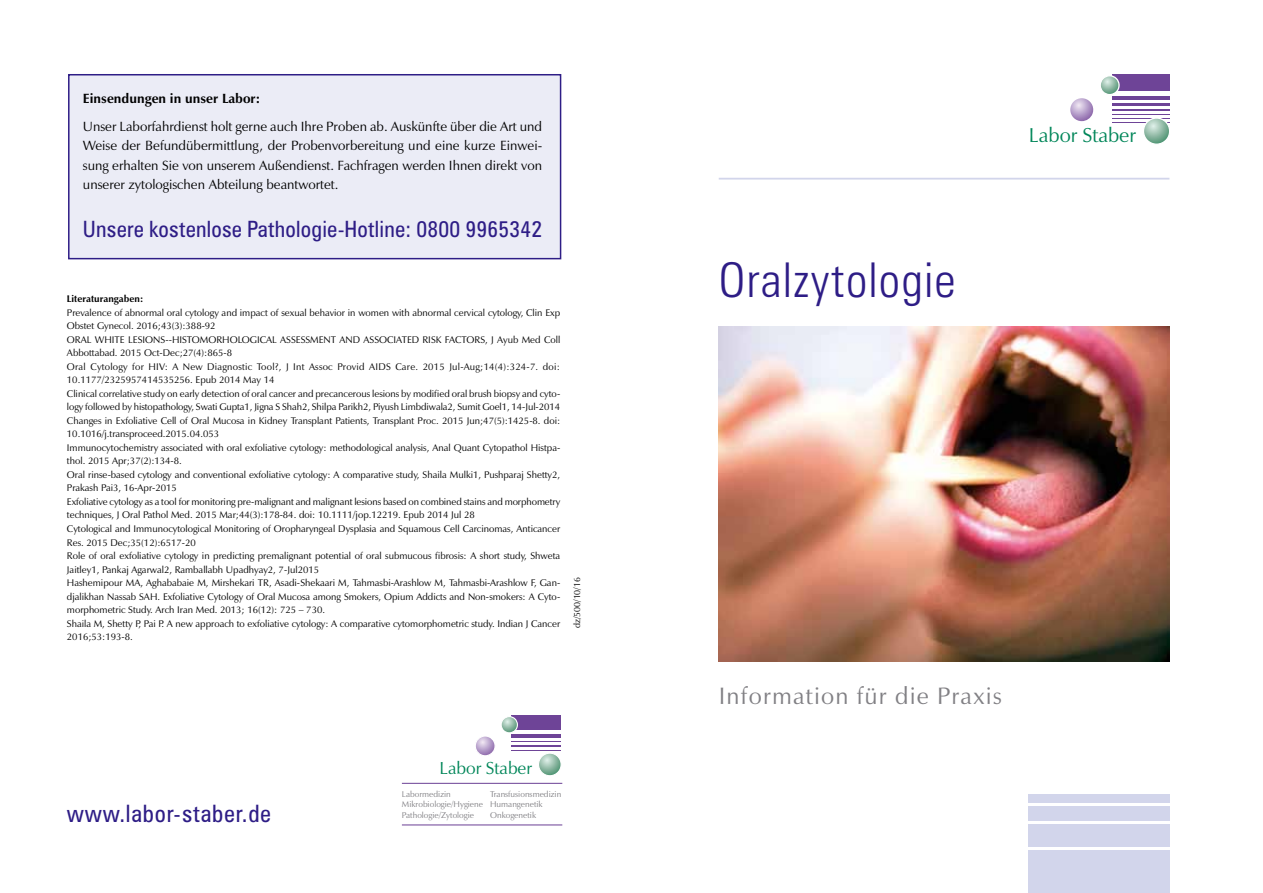
<style>
.page{position:relative;width:1263px;height:893px;background:#fff}
.page>*{position:absolute;margin:0;border:0;box-sizing:border-box;transform-origin:0 0}
.t1{font:300 condensed 48px "Zurich BT";letter-spacing:.03em;color:#2e1d86}
.t2{font:24px "Zapf Humanist 601 BT";letter-spacing:.05em;color:#818084}
.t3{font:condensed 24px "Zurich BT";letter-spacing:.03em;color:#2e1d86}
.t4{font:condensed 22.5px "Zurich BT";letter-spacing:.01em;color:#2e1d86}
.t5{font:20.4px "Zapf Humanist 601 BT";color:#008659}
.t6{font:17.55px "Zapf Humanist 601 BT";color:#008659}
.t7{font:13.5px/19.5px "Zapf Humanist 601 BT";color:#000;text-align:justify}
.t8{font:700 13.5px "Zapf Humanist 601 BT";color:#000}
.t9{font:9.75px/13.5px "Zapf Humanist 601 BT";color:#000}
.t10{font:700 9.75px "Zapf Humanist 601 BT";color:#000}
.t11{font:9px "Zapf Humanist 601 BT";color:#000}
.t12{font:8.4px/10.5px "Zapf Humanist 601 BT";color:#818084}
</style>
<div class="page">
<div style="left:68px;top:74px;width:493px;height:185px;background:#ebecf6;border:2px solid #2e1d86"></div>
<hr style="left:719px;top:178px;width:450px;height:2px;background:#d2d5eb">
<div style="left:1112px;top:74px;width:57px;height:18px;background:#6e4497"></div>
<div style="left:1112px;top:94px;width:57px;height:29px;background:#6e4497"></div>
<hr style="left:1112px;top:100px;width:57px;height:3px;background:#fff">
<hr style="left:1112px;top:92px;width:57px;height:4px;background:#fff">
<hr style="left:1112px;top:106px;width:57px;height:3px;background:#fff">
<hr style="left:1112px;top:111px;width:57px;height:3px;background:#fff">
<hr style="left:1112px;top:115px;width:57px;height:3px;background:#fff">
<hr style="left:1112px;top:119px;width:57px;height:3px;background:#fff">
<svg style="left:1101px;top:75px;width:19px;height:19px"></svg>
<svg style="left:1070px;top:98px;width:23px;height:23px"></svg>
<svg style="left:1144px;top:118px;width:26px;height:26px"></svg>
<img style="left:719px;top:326px;width:450px;height:335px">
<div style="left:1028px;top:791px;width:141px;height:102px;background:#d2d5eb"></div>
<hr style="left:1028px;top:821px;width:141px;height:3px;background:#fff">
<hr style="left:1028px;top:847px;width:141px;height:3px;background:#fff">
<hr style="left:1028px;top:803px;width:141px;height:3px;background:#fff">
<div style="left:1028px;top:786px;width:141px;height:8px;background:#fff"></div>
<hr style="left:402px;top:824px;width:160px;height:1px;background:#6e4497">
<div style="left:511px;top:715px;width:50px;height:16px;background:#6e4497"></div>
<svg style="left:518px;top:734px;width:43px;height:17px"></svg>
<hr style="left:511px;top:738px;width:50px;height:2px;background:#fff">
<hr style="left:511px;top:730px;width:50px;height:4px;background:#fff">
<hr style="left:511px;top:743px;width:50px;height:2px;background:#fff">
<hr style="left:511px;top:747px;width:50px;height:2px;background:#fff">
<svg style="left:476px;top:716px;width:42px;height:40px"></svg>
<svg style="left:539px;top:753px;width:22px;height:23px"></svg>
<hr style="left:402px;top:783px;width:160px;height:1px;background:#6e4497">
<h3 class="t8" style="left:83px;top:90px;width:179px">Einsendungen in unser Labor:</h3>
<p class="t7" style="left:83px;top:117px;width:461px">Unser Laborfahrdienst holt gerne auch Ihre Proben ab. Auskünfte über die Art und Weise der Befundübermittlung, der Probenvorbereitung und eine kurze Einwei&shy;sung erhalten Sie von unserem Außendienst. Fachfragen werden Ihnen direkt von unserer zytologischen Abteilung beantwortet.</p>
<h3 class="t4" style="left:83px;top:215px;width:461px">Unsere kostenlose Pathologie-Hotline: 0800 9965342</h3>
<p class="t10" style="left:67px;top:293px;width:78px">Literaturangaben:</p>
<p class="t9" style="left:67px;top:306px;width:495px">Prevalence of abnormal oral cytology and impact of sexual behavior in women with abnormal cervical cytology, Clin Exp Obstet Gynecol. 2016;43(3):388-92<br>ORAL WHITE LESIONS--HISTOMORHOLOGICAL ASSESSMENT AND ASSOCIATED RISK FACTORS, J Ayub Med Coll Abbottabad. 2015 Oct-Dec;27(4):865-8<br>Oral Cytology for HIV: A New Diagnostic Tool?, J Int Assoc Provid AIDS Care. 2015 Jul-Aug;14(4):324-7. doi:<br>10.1177/2325957414535256. Epub 2014 May 14<br>Clinical correlative study on early detection of oral cancer and precancerous lesions by modified oral brush biopsy and cyto&shy;logy followed by histopathology, Swati Gupta1, Jigna S Shah2, Shilpa Parikh2, Piyush Limbdiwala2, Sumit Goel1, 14-Jul-2014<br>Changes in Exfoliative Cell of Oral Mucosa in Kidney Transplant Patients, Transplant Proc. 2015 Jun;47(5):1425-8. doi:<br>10.1016/j.transproceed.2015.04.053<br>Immunocytochemistry associated with oral exfoliative cytology: methodological analysis, Anal Quant Cytopathol Histpa&shy;thol. 2015 Apr;37(2):134-8.<br>Oral rinse-based cytology and conventional exfoliative cytology: A comparative study, Shaila Mulki1, Pushparaj Shetty2, Prakash Pai3, 16-Apr-2015<br>Exfoliative cytology as a tool for monitoring pre-malignant and malignant lesions based on combined stains and morphometry techniques, J Oral Pathol Med. 2015 Mar;44(3):178-84. doi: 10.1111/jop.12219. Epub 2014 Jul 28<br>Cytological and Immunocytological Monitoring of Oropharyngeal Dysplasia and Squamous Cell Carcinomas, Anticancer Res. 2015 Dec;35(12):6517-20<br>Role of oral exfoliative cytology in predicting premalignant potential of oral submucous fibrosis: A short study, Shweta Jaitley1, Pankaj Agarwal2, Ramballabh Upadhyay2, 7-Jul2015<br>Hashemipour MA, Aghababaie M, Mirshekari TR, Asadi-Shekaari M, Tahmasbi-Arashlow M, Tahmasbi-Arashlow F, Gan&shy;djalikhan Nassab SAH. Exfoliative Cytology of Oral Mucosa among Smokers, Opium Addicts and Non-smokers: A Cyto&shy;morphometric Study. Arch Iran Med. 2013; 16(12): 725 – 730.<br>Shaila M, Shetty P, Pai P. A new approach to exfoliative cytology: A comparative cytomorphometric study. Indian J Cancer 2016;53:193‑8.</p>
<p class="t11" style="left:571px;top:628px;width:53px;rotate:-90deg">dz/500/10/16</p>
<h2 class="t3" style="left:67px;top:799px;width:206px">www.labor-staber.de</h2>
<h3 class="t6" style="left:439px;top:757px;width:94px">Labor Staber</h3>
<p class="t12" style="left:402px;top:789px;width:83px">Labormedizin<br>Mikrobiologie/Hygiene<br>Pathologie/Zytologie</p>
<p class="t12" style="left:490px;top:789px;width:73px">Transfusionsmedizin<br>Humangenetik<br>Onkogenetik</p>
<h1 class="t1" style="left:719px;top:251px;width:239px">Oralzytologie</h1>
<h3 class="t5" style="left:1029px;top:123px;width:109px">Labor Staber</h3>
<h2 class="t2" style="left:719px;top:681px;width:284px">Information für die Praxis</h2>
</div>
